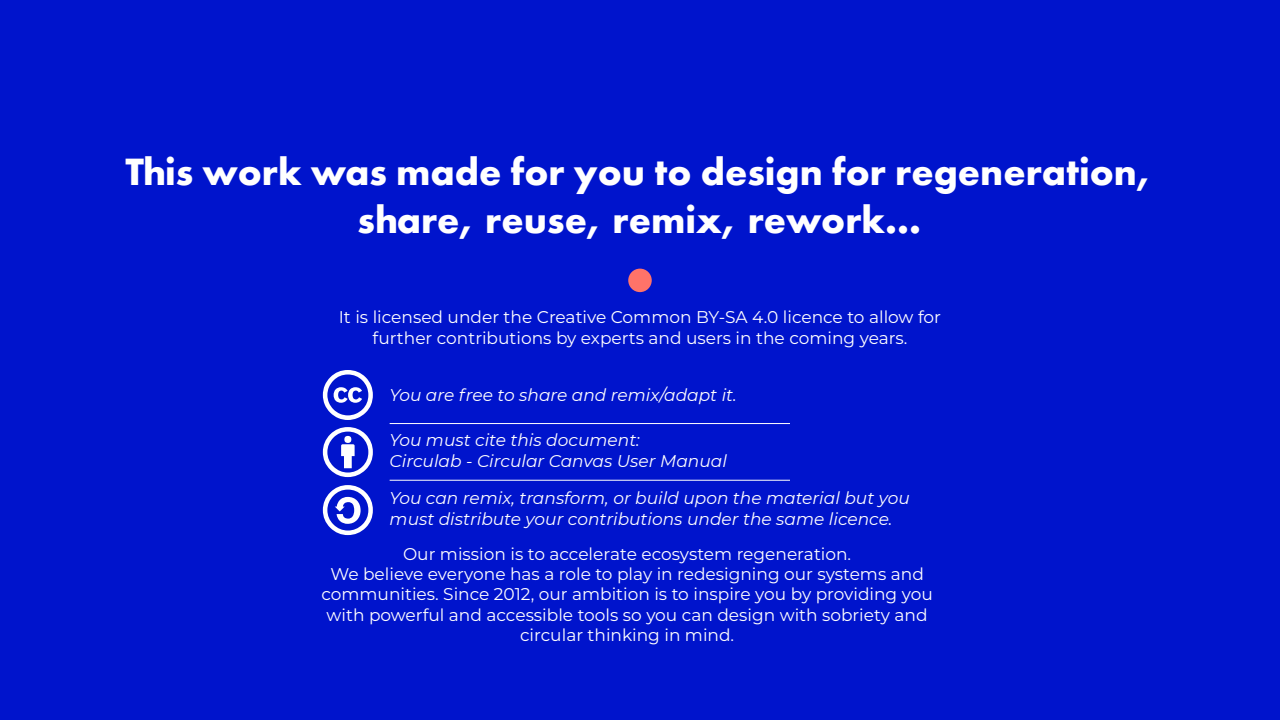
<style>
.page{position:relative;width:1280px;height:720px;background:#0014cc}
.page>*{position:absolute;margin:0;border:0;box-sizing:border-box;transform-origin:0 0}
.t1{font:700 39.5px/47.4px "Futura PT";color:#fff;text-align:center}
.t2{font:17px/20.4px "Montserrat";color:#fff;text-align:center}
.t3{font:italic 17px/20.4px "Montserrat";color:#fff}
</style>
<div class="page">
<div style="left:628px;top:269px;width:24px;height:23px;background:#ff7369;border-radius:50%"></div>
<svg style="left:323px;top:427px;width:50px;height:50px"></svg>
<svg style="left:323px;top:370px;width:50px;height:50px"></svg>
<svg style="left:323px;top:485px;width:50px;height:50px"></svg>
<hr style="left:390px;top:423px;width:400px;height:1px;background:#fff">
<hr style="left:390px;top:480px;width:400px;height:1px;background:#fff">
<h1 class="t1" style="left:125px;top:147px;width:1030px">This work was made for you to design for regeneration, share, reuse, remix, rework...</h1>
<p class="t2" style="left:339px;top:306px;width:604px">It is licensed under the Creative Common BY-SA 4.0 licence to allow for further contributions by experts and users in the coming years.</p>
<p class="t3" style="left:390px;top:384px;width:349px">You are free to share and remix/adapt it.</p>
<p class="t3" style="left:390px;top:429px;width:339px">You must cite this document:<br>Circulab - Circular Canvas User Manual</p>
<p class="t3" style="left:390px;top:487px;width:522px">You can remix, transform, or build upon the material but you must distribute your contributions under the same licence.</p>
<p class="t2" style="left:321px;top:543px;width:613px">Our mission is to accelerate ecosystem regeneration.<br>We believe everyone has a role to play in redesigning our systems and communities. Since 2012, our ambition is to inspire you by providing you with powerful and accessible tools so you can design with sobriety and circular thinking in mind.</p>
</div>
